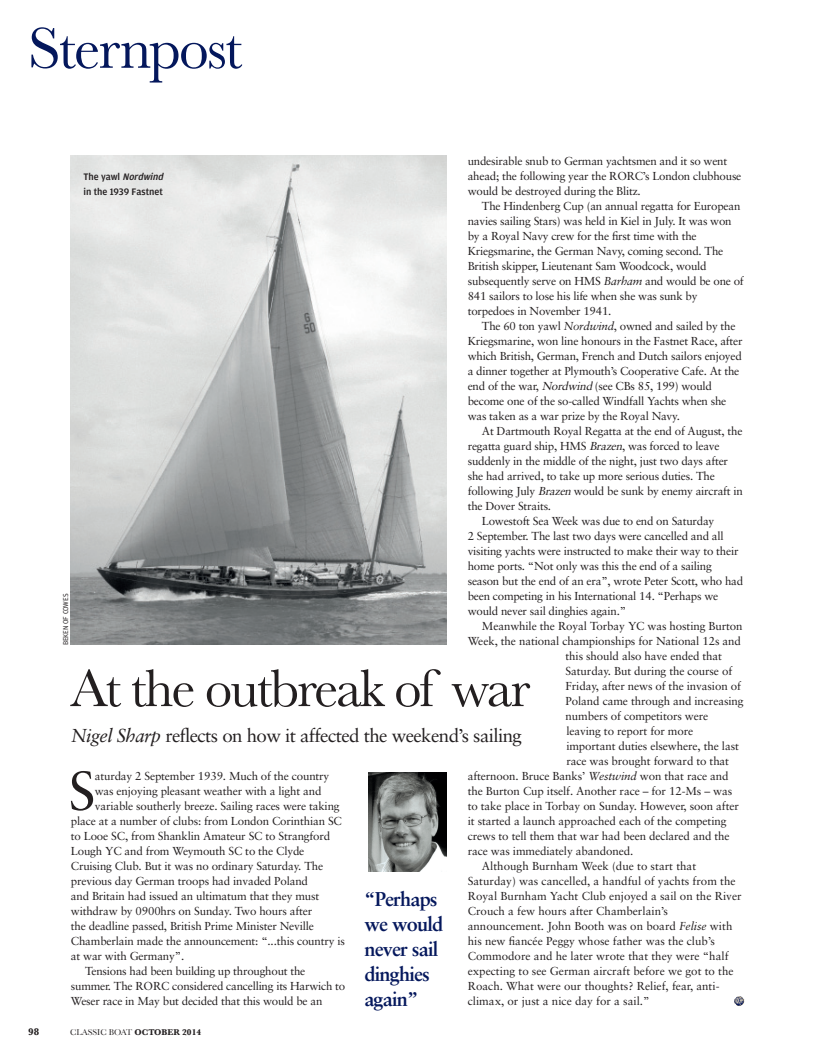
<style>
.page{position:relative;width:815px;height:1063px;background:#fff}
.page>*{position:absolute;margin:0;border:0;box-sizing:border-box;transform-origin:0 0}
._12_Page_head{font:60px "Baskerville";letter-spacing:-.035em;color:#04175c}
._10_Headline{font:55px "Baskerville";letter-spacing:-.04em;color:#231f20}
._1_Text_1st_para{font:54.5px "Sabon";color:#231f20}
._11_Quote{font:700 20px/25px "Sabon";letter-spacing:-.04em;color:#04175c}
._9_Intro_s{font:18.75px "Sabon";letter-spacing:-.03em;color:#231f20}
._2_Text{font:11.5px/15px "Sabon";letter-spacing:-.02em;color:#231f20}
._1_Text_1st_para-2{font:11.5px "Sabon";letter-spacing:-.015em;color:#231f20}
._2_Text-2{font:11.5px/15px "Sabon";color:#231f20}
._8_Caption{font:500 10px/15px "Amplitude";color:#231f20}
.t1{font:700 10px "Baskerville";color:#231f20}
.t2{font:8.75px "Baskerville";color:#231f20}
._13_Credit{font:7.5px "Amplitude";letter-spacing:-.015em;color:#231f20}
.s1{font-style:italic}
.s2{font-weight:700}
</style>
<div class="page">
<img style="left:70px;top:156px;width:376px;height:489px">
<img style="left:369px;top:773px;width:77px;height:98px">
<svg style="left:734px;top:996px;width:10px;height:10px"></svg>
<p class="_12_Page_head" style="left:28px;top:13px;width:216px">Sternpost</p>
<p class="_2_Text" style="left:468px;top:153px;width:275px">undesirable snub to German yachtsmen and it so went ahead; the following year the RORC’s London clubhouse would be destroyed during the Blitz.</p>
<p class="_2_Text" style="left:468px;top:198px;width:278px;text-indent:14px">The Hindenberg Cup (an annual regatta for European navies sailing Stars) was held in Kiel in July. It was won by a Royal Navy crew for the first time with the Kriegsmarine, the German Navy, coming second. The British skipper, Lieutenant Sam Woodcock, would subsequently serve on HMS <span class="s1">Barham</span> and would be one of 841 sailors to lose his life when she was sunk by torpedoes in November 1941.</p>
<p class="_2_Text" style="left:468px;top:318px;width:276px;text-indent:14px">The 60 ton yawl <span class="s1">Nordwind</span>, owned and sailed by the Kriegsmarine, won line honours in the Fastnet Race, after which British, German, French and Dutch sailors enjoyed a dinner together at Plymouth’s Cooperative Cafe. At the end of the war, <span class="s1">Nordwind</span> (see CBs 85, 199) would become one of the so-called Windfall Yachts when she was taken as a war prize by the Royal Navy.</p>
<p class="_2_Text" style="left:468px;top:423px;width:277px;text-indent:14px">At Dartmouth Royal Regatta at the end of August, the regatta guard ship, HMS <span class="s1">Brazen</span>, was forced to leave suddenly in the middle of the night, just two days after she had arrived, to take up more serious duties. The following July <span class="s1">Brazen</span> would be sunk by enemy aircraft in the Dover Straits.</p>
<p class="_2_Text" style="left:468px;top:513px;width:277px;text-indent:14px">Lowestoft Sea Week was due to end on Saturday<br>2 September. The last two days were cancelled and all visiting yachts were instructed to make their way to their home ports. “Not only was this the end of a sailing season but the end of an era”, wrote Peter Scott, who had been competing in his International 14. “Perhaps we would never sail dinghies again.”</p>
<p class="_2_Text" style="left:482px;top:618px;width:262px">Meanwhile the Royal Torbay YC was hosting Burton</p>
<p class="_2_Text" style="left:468px;top:633px;width:275px">Week, the national championships for National 12s and</p>
<p class="_2_Text" style="left:566px;top:648px;width:158px">this should also have ended that</p>
<p class="_2_Text" style="left:566px;top:663px;width:168px">Saturday. But during the course of</p>
<p class="_2_Text" style="left:566px;top:678px;width:177px">Friday, after news of the invasion of</p>
<p class="_2_Text" style="left:566px;top:693px;width:180px">Poland came through and increasing</p>
<p class="_2_Text" style="left:566px;top:708px;width:144px">numbers of competitors were</p>
<p class="_2_Text" style="left:566px;top:723px;width:128px">leaving to report for more</p>
<p class="_2_Text" style="left:566px;top:738px;width:174px">important duties elsewhere, the last</p>
<p class="_2_Text" style="left:566px;top:753px;width:164px">race was brought forward to that</p>
<p class="_2_Text" style="left:468px;top:768px;width:262px">afternoon. Bruce Banks’ <span class="s1">Westwind</span> won that race and</p>
<p class="_2_Text" style="left:468px;top:783px;width:266px">the Burton Cup itself. Another race – for 12-Ms – was</p>
<p class="_2_Text" style="left:468px;top:798px;width:273px">to take place in Torbay on Sunday. However, soon after</p>
<p class="_2_Text" style="left:468px;top:813px;width:260px">it started a launch approached each of the competing</p>
<p class="_2_Text" style="left:468px;top:828px;width:263px">crews to tell them that war had been declared and the</p>
<p class="_2_Text" style="left:468px;top:843px;width:167px">race was immediately abandoned.</p>
<p class="_2_Text-2" style="left:468px;top:858px;width:275px;text-indent:14px">Although Burnham Week (due to start that Saturday) was cancelled, a handful of yachts from the Royal Burnham Yacht Club enjoyed a sail on the River Crouch a few hours after Chamberlain’s announcement. John Booth was on board <span class="s1">Felise</span> with his new fiancée Peggy whose father was the club’s Commodore and he later wrote that they were “half expecting to see German aircraft before we got to the Roach. What were our thoughts? Relief, fear, anti&shy;climax, or just a nice day for a sail.”</p>
<p class="_8_Caption" style="left:84px;top:169px;width:84px">T h e y a w l <span class="s1">Nordwind </span>in the 1939 Fastnet</p>
<p class="_13_Credit" style="left:62px;top:645px;width:53px;rotate:-90deg">BEKEN OF COWES</p>
<p class="_10_Headline" style="left:70px;top:656px;width:462px">At the outbreak of war</p>
<p class="_9_Intro_s" style="left:71px;top:725px;width:452px"><span class="s1">Nigel Sharp</span> reflects on how it affected the weekend’s sailing</p>
<p class="_1_Text_1st_para" style="left:68px;top:758px;width:29px">S</p>
<p class="_1_Text_1st_para-2" style="left:95px;top:769px;width:236px">aturday 2 September 1939. Much of the country</p>
<p class="_1_Text_1st_para-2" style="left:95px;top:784px;width:228px">was enjoying pleasant weather with a light and</p>
<p class="_1_Text_1st_para-2" style="left:95px;top:799px;width:246px">variable southerly breeze. Sailing races were taking</p>
<p class="_1_Text_1st_para-2" style="left:71px;top:814px;width:273px">place at a number of clubs: from London Corinthian SC</p>
<p class="_1_Text_1st_para-2" style="left:71px;top:829px;width:261px">to Looe SC, from Shanklin Amateur SC to Strangford</p>
<p class="_1_Text_1st_para-2" style="left:71px;top:844px;width:235px">Lough YC and from Weymouth SC to the Clyde</p>
<p class="_1_Text_1st_para-2" style="left:71px;top:859px;width:254px">Cruising Club. But it was no ordinary Saturday. The</p>
<p class="_1_Text_1st_para-2" style="left:71px;top:874px;width:239px">previous day German troops had invaded Poland</p>
<p class="_1_Text_1st_para-2" style="left:71px;top:889px;width:250px">and Britain had issued an ultimatum that they must</p>
<p class="_1_Text_1st_para-2" style="left:71px;top:904px;width:243px">withdraw by 0900hrs on Sunday. Two hours after</p>
<p class="_1_Text_1st_para-2" style="left:71px;top:919px;width:245px">the deadline passed, British Prime Minister Neville</p>
<p class="_1_Text_1st_para-2" style="left:71px;top:934px;width:276px">Chamberlain made the announcement: “...this country is</p>
<p class="_1_Text_1st_para-2" style="left:71px;top:949px;width:115px">at war with Germany”.</p>
<p class="_2_Text" style="left:71px;top:963px;width:276px;text-indent:14px">Tensions had been building up throughout the summer. The RORC considered cancelling its Harwich to<br>Weser race in May but decided that this would be an</p>
<p class="_11_Quote" style="left:364px;top:886px;width:80px">“Perhaps we would never sail dinghies again”</p>
<p class="t1" style="left:28px;top:1026px;width:12px">98</p>
<p class="t2" style="left:70px;top:1027px;width:132px">CLASSIC BOAT <span class="s2">OCTOBER 2014</span></p>
</div>
